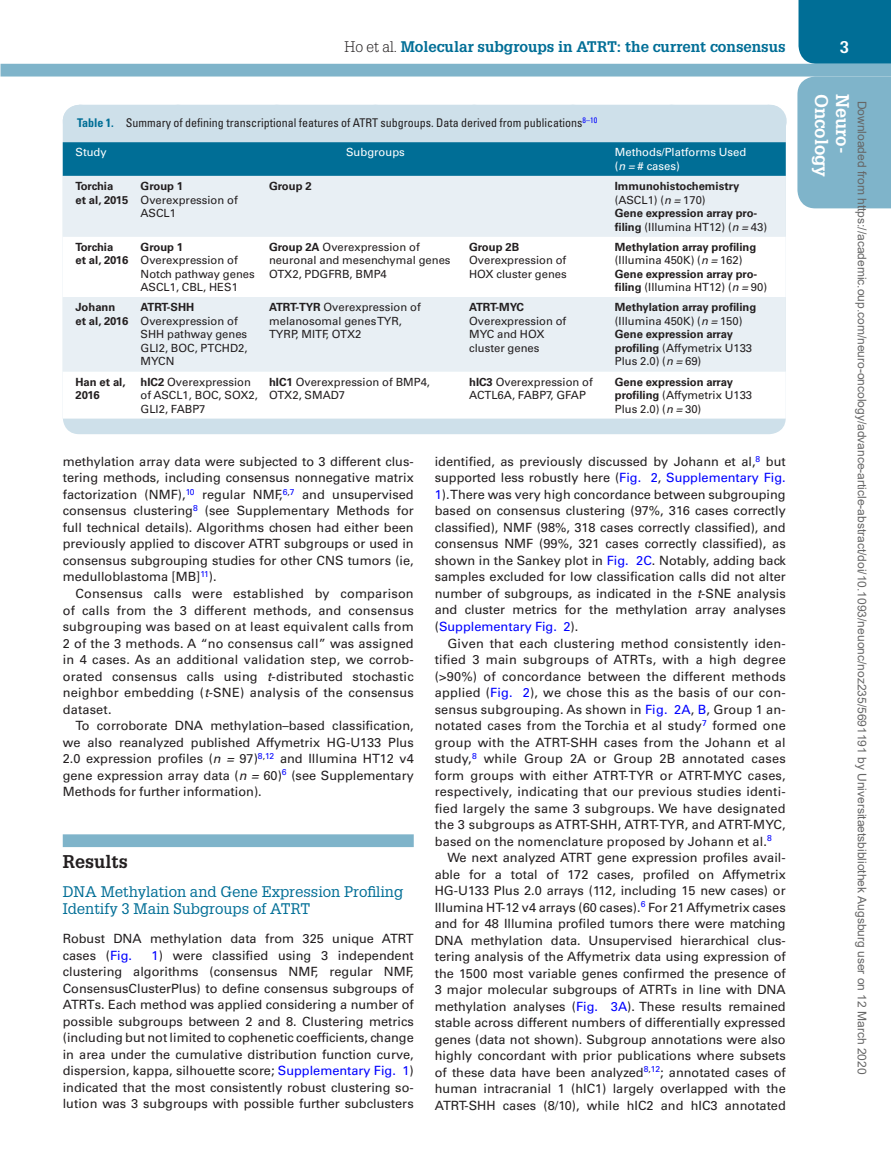
<style>
.page{position:relative;width:891px;height:1175px;background:#fff}
.page>*{position:absolute;margin:0;border:0;box-sizing:border-box;transform-origin:0 0}
.t1{font:700 18px "Glypha LT Std";color:#fff}
.t2{font:700 18px "Glypha LT Std";color:#231f20}
.t3{font:700 16.5px "Glypha LT Std";color:#fff}
.t4{font:15px/16.5px "Glypha LT Std";color:#006e96}
.t5{font:700 15px "Glypha LT Std";color:#006e96}
.t6{font:12.75px/16.5px "Univers LT Std";color:#231f20;text-align:justify}
.t7{font:12px "Arial";color:#666}
.t8{font:condensed 12px "Univers LT Std";color:#231f20}
.t9{font:700 11.25px/13.5px "Univers LT Std";color:#231f20}
.t10{font:11.25px/13.5px "Univers LT Std";color:#231f20}
.t11{font:11.25px/13.5px "Univers LT Std";color:#fff}
.s1{font-weight:300;color:#231f20}
.s2{font-weight:700;color:#006e96}
.s3{font-style:italic}
.s4{font-weight:400}
.s5{font-weight:400;font-style:italic}
.s6{font-weight:700}
.s7{color:#00f}
</style>
<div class="page">
<div style="left:799px;top:0;width:92px;height:64px;background:#006e96"></div>
<div style="left:1px;top:64px;width:890px;height:12px;background:#7fb4ca"></div>
<div style="left:797px;top:76px;width:94px;height:132px;background:#7fb4ca"></div>
<div style="left:63px;top:834px;width:351px;height:13px;background:#7fb4ca"></div>
<div style="left:63px;top:105px;width:723px;height:329px;background:#cee0ea;border-radius:16px"></div>
<svg style="left:63px;top:105px;width:723px;height:71px"></svg>
<div style="left:63px;top:176px;width:723px;height:60px;background:#e8eff4"></div>
<svg style="left:63px;top:236px;width:723px;height:182px;background:#f5f8fa"></svg>
<p class="t5" style="left:345px;top:37px;width:443px"><span class="s1">Ho et al.</span> Molecular subgroups in ATRT: the current consensus</p>
<p class="t3" style="left:840px;top:37px;width:11px">3</p>
<h1 class="t1" style="left:833px;top:94px;width:85px;rotate:90deg">Oncology</h1>
<h1 class="t1" style="left:854px;top:94px;width:61px;rotate:90deg">Neuro-</h1>
<p class="t7" style="left:866px;top:101px;width:975px;rotate:90deg">Downloaded from https://academic.oup.com/neuro-oncology/advance-article-abstract/doi/10.1093/neuonc/noz235/5691191 by Universitaetsbibliothek Augsburg user on 12 March 2020</p>
<p class="t8" style="left:77px;top:115px;width:522px"><span class="s2">Table 1.</span> Summary of defining transcriptional features of ATRT subgroups. Data derived from publications<sup>8–10</sup></p>
<p class="t11" style="left:76px;top:146px;width:33px">Study</p>
<p class="t11" style="left:346px;top:146px;width:60px">Subgroups</p>
<p class="t11" style="left:615px;top:146px;width:133px">Methods/Platforms Used (<span class="s3">n =</span> # cases)</p>
<p class="t9" style="left:76px;top:179px;width:54px">Torchia<br>et al, 2015</p>
<p class="t9" style="left:141px;top:179px;width:44px">Group 1</p>
<p class="t9" style="left:269px;top:179px;width:44px">Group 2</p>
<p class="t9" style="left:615px;top:179px;width:154px">Immunohistochemistry <span class="s4">(ASCL1) (</span><span class="s5">n =</span> <span class="s4">170)<br></span>Gene expression array pro&shy;filing <span class="s4">(IIlumina HT12) (</span><span class="s5">n =</span> <span class="s4">43)</span></p>
<p class="t10" style="left:141px;top:193px;width:99px">Overexpression of<br>ASCL1</p>
<p class="t9" style="left:76px;top:240px;width:54px">Torchia<br>et al, 2016</p>
<p class="t9" style="left:141px;top:240px;width:44px">Group 1</p>
<p class="t10" style="left:269px;top:240px;width:183px"><span class="s6">Group 2A</span> Overexpression of neuronal and mesenchymal genes<br>OTX2, PDGFRB, BMP4</p>
<p class="t9" style="left:469px;top:240px;width:52px">Group 2B</p>
<p class="t9" style="left:615px;top:240px;width:154px">Methylation array profiling <span class="s4">(Illumina 450K) (</span><span class="s5">n =</span> <span class="s4">162)<br></span>Gene expression array pro&shy;filing <span class="s4">(IIlumina HT12) (</span><span class="s5">n =</span> <span class="s4">90)</span></p>
<p class="t10" style="left:141px;top:253px;width:116px">Overexpression of<br>Notch pathway genes<br>ASCL1, CBL, HES1</p>
<p class="t10" style="left:469px;top:253px;width:99px">Overexpression of<br>HOX cluster genes</p>
<p class="t10" style="left:269px;top:301px;width:153px"><span class="s6">ATRT-TYR</span> Overexpression of melanosomal genes TYR,<br>TYRP, MITF, OTX2</p>
<p class="t9" style="left:469px;top:301px;width:56px">ATRT-MYC</p>
<p class="t9" style="left:76px;top:301px;width:54px">Johann et al, 2016</p>
<p class="t9" style="left:141px;top:301px;width:55px">ATRT-SHH</p>
<p class="t9" style="left:615px;top:301px;width:143px">Methylation array profiling <span class="s4">(Illumina 450K) (</span><span class="s5">n =</span> <span class="s4">150)<br></span>Gene expression array profiling <span class="s4">(Affymetrix U133<br>Plus 2.0) (</span><span class="s5">n =</span> <span class="s4">69)</span></p>
<p class="t10" style="left:141px;top:314px;width:108px">Overexpression of<br>SHH pathway genes<br>GLI2, BOC, PTCHD2,<br>MYCN</p>
<p class="t10" style="left:469px;top:314px;width:99px">Overexpression of<br>MYC and HOX cluster genes</p>
<p class="t9" style="left:76px;top:375px;width:52px">Han et al,<br>2016</p>
<p class="t10" style="left:141px;top:375px;width:119px"><span class="s6">hIC2</span> Overexpression of ASCL1, BOC, SOX2,<br>GLI2, FABP7</p>
<p class="t10" style="left:269px;top:375px;width:162px"><span class="s6">hIC1</span> Overexpression of BMP4,<br>OTX2, SMAD7</p>
<p class="t10" style="left:469px;top:375px;width:125px"><span class="s6">hIC3</span> Overexpression of<br>ACTL6A, FABP7, GFAP</p>
<p class="t9" style="left:615px;top:375px;width:139px">Gene expression array profiling <span class="s4">(Affymetrix U133<br>Plus 2.0) (</span><span class="s5">n =</span> <span class="s4">30)</span></p>
<p class="t6" style="left:435px;top:453px;width:353px">identified, as previously discussed by Johann et al,<sup>8</sup> but supported less robustly here (<span class="s7">Fig. 2</span>, <span class="s7">Supplementary Fig.<br>1</span>). There was very high concordance between subgrouping based on consensus clustering (97%, 316 cases correctly classified), NMF (98%, 318 cases correctly classified), and consensus NMF (99%, 321 cases correctly classified), as shown in the Sankey plot in <span class="s7">Fig. 2C</span>. Notably, adding back samples excluded for low classification calls did not alter number of subgroups, as indicated in the <span class="s3">t</span>-SNE analysis and cluster metrics for the methylation array analyses (<span class="s7">Supplementary Fig. 2</span>).</p>
<p class="t6" style="left:435px;top:635px;width:353px;text-indent:13px">Given that each clustering method consistently iden&shy;tified 3 main subgroups of ATRTs, with a high degree (&gt;90%) of concordance between the different methods applied (<span class="s7">Fig. 2</span>), we chose this as the basis of our con&shy;sensus subgrouping. As shown in <span class="s7">Fig. 2A</span>, <span class="s7">B</span>, Group 1 an&shy;notated cases from the Torchia et al study<sup>7</sup> formed one group with the ATRT-SHH cases from the Johann et al study,<sup>8</sup> while Group 2A or Group 2B annotated cases form groups with either ATRT-TYR or ATRT-MYC cases, respectively, indicating that our previous studies identi&shy;fied largely the same 3 subgroups. We have designated the 3 subgroups as ATRT-SHH, ATRT-TYR, and ATRT-MYC, based on the nomenclature proposed by Johann et al.<sup>8</sup></p>
<p class="t6" style="left:435px;top:849px;width:353px;text-indent:13px">We next analyzed ATRT gene expression profiles avail&shy;able for a total of 172 cases, profiled on Affymetrix HG-U133 Plus 2.0 arrays (112, including 15 new cases) or Illumina HT-12 v4 arrays (60 cases).<sup>6</sup> For 21 Affymetrix cases and for 48 Illumina profiled tumors there were matching DNA methylation data. Unsupervised hierarchical clus&shy;tering analysis of the Affymetrix data using expression of the 1500 most variable genes confirmed the presence of 3 major molecular subgroups of ATRTs in line with DNA methylation analyses (<span class="s7">Fig. 3A</span>). These results remained stable across different numbers of differentially expressed genes (data not shown). Subgroup annotations were also highly concordant with prior publications where subsets of these data have been analyzed<sup>8</sup><sup>,</sup><sup>12</sup>; annotated cases of human intracranial 1 (hIC1) largely overlapped with the ATRT-SHH cases (8/10), while hIC2 and hIC3 annotated</p>
<p class="t6" style="left:63px;top:453px;width:353px">methylation array data were subjected to 3 different clus&shy;tering methods, including consensus nonnegative matrix factorization (NMF),<sup>10</sup> regular NMF,<sup>6</sup><sup>,</sup><sup>7</sup> and unsupervised consensus clustering<sup>8</sup> (see Supplementary Methods for full technical details). Algorithms chosen had either been previously applied to discover ATRT subgroups or used in consensus subgrouping studies for other CNS tumors (ie, medulloblastoma [MB]<sup>11</sup>).</p>
<p class="t6" style="left:63px;top:585px;width:353px;text-indent:13px">Consensus calls were established by comparison of calls from the 3 different methods, and consensus subgrouping was based on at least equivalent calls from 2 of the 3 methods. A “no consensus call” was assigned in 4 cases. As an additional validation step, we corrob&shy;orated consensus calls using <span class="s3">t</span>-distributed stochastic neighbor embedding (<span class="s3">t</span>-SNE) analysis of the consensus dataset.</p>
<p class="t6" style="left:63px;top:717px;width:353px;text-indent:13px">To corroborate DNA methylation–based classification, we also reanalyzed published Affymetrix HG-U133 Plus 2.0 expression profiles (<span class="s3">n =</span> 97)<sup>8</sup><sup>,</sup><sup>12</sup> and Illumina HT12 v4 gene expression array data (<span class="s3">n =</span> 60)<sup>6</sup> (see Supplementary Methods for further information).</p>
<h1 class="t2" style="left:63px;top:850px;width:66px">Results</h1>
<p class="t4" style="left:63px;top:883px;width:342px">DNA Methylation and Gene Expression Profiling<br>Identify 3 Main Subgroups of ATRT</p>
<p class="t6" style="left:63px;top:930px;width:353px">Robust DNA methylation data from 325 unique ATRT cases (<span class="s7">Fig.</span></p>
<p class="t6" style="left:63px;top:947px;width:353px;text-indent:89px"><span class="s7">1</span>) were classified using 3 independent clustering algorithms (consensus NMF, regular NMF, ConsensusClusterPlus) to define consensus subgroups of ATRTs. Each method was applied considering a number of possible subgroups between 2 and 8. Clustering metrics (including but not limited to cophenetic coefficients, change in area under the cumulative distribution function curve, dispersion, kappa, silhouette score; <span class="s7">Supplementary Fig. 1</span>) indicated that the most consistently robust clustering so&shy;lution was 3 subgroups with possible further subclusters</p>
</div>
